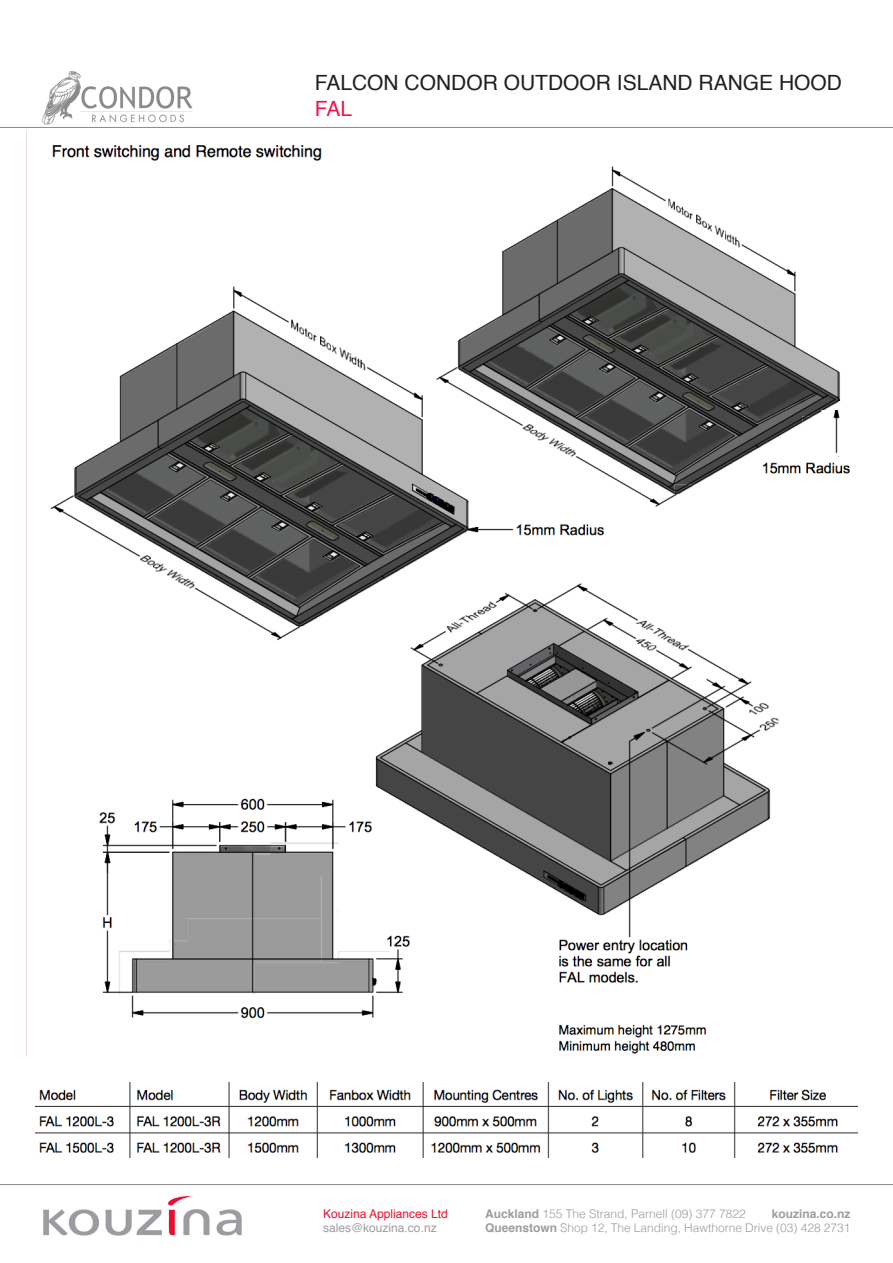
<style>
.page{position:relative;width:893px;height:1263px;background:#fff}
.page>*{position:absolute;margin:0;border:0;box-sizing:border-box;transform-origin:0 0}
.t1{font:21px "Helvetica";color:#231f20}
.t2{font:21px "Helvetica";color:#ed154e}
.t3{font:300 12px "Helvetica";color:#9d9ca0}
.t4{font:12px "Helvetica";color:#ea0f30}
.t5{font:12px "Helvetica";color:#9d9ca0}
.t6{font:700 12px "Helvetica";color:#9d9ca0}
.s1{font-weight:700}
</style>
<div class="page">
<img style="left:43px;top:1196px;width:199px;height:40px">
<hr style="left:0;top:127px;width:893px;height:1px;background:#898b8e">
<hr style="left:0;top:1184px;width:893px;height:1px;background:#898b8e">
<img style="left:43px;top:72px;width:150px;height:53px">
<img style="left:50px;top:145px;width:801px;height:909px">
<img style="left:35px;top:1083px;width:823px;height:74px">
<p class="t1" style="left:315px;top:67px;width:529px">FALCON CONDOR OUTDOOR ISLAND RANGE HOOD</p>
<p class="t2" style="left:315px;top:92px;width:39px">FAL</p>
<p class="t4" style="left:323px;top:1204px;width:126px">Kouzina Appliances Ltd</p>
<p class="t3" style="left:485px;top:1203px;width:262px"><span class="s1">Auckland</span> 155 The Strand, Parnell (09) 377 7822</p>
<p class="t6" style="left:772px;top:1204px;width:80px">kouzina.co.nz</p>
<p class="t5" style="left:323px;top:1219px;width:115px">sales@kouzina.co.nz</p>
<p class="t3" style="left:485px;top:1218px;width:367px"><span class="s1">Queenstown</span> Shop 12, The Landing, Hawthorne Drive (03) 428 2731</p>
</div>
